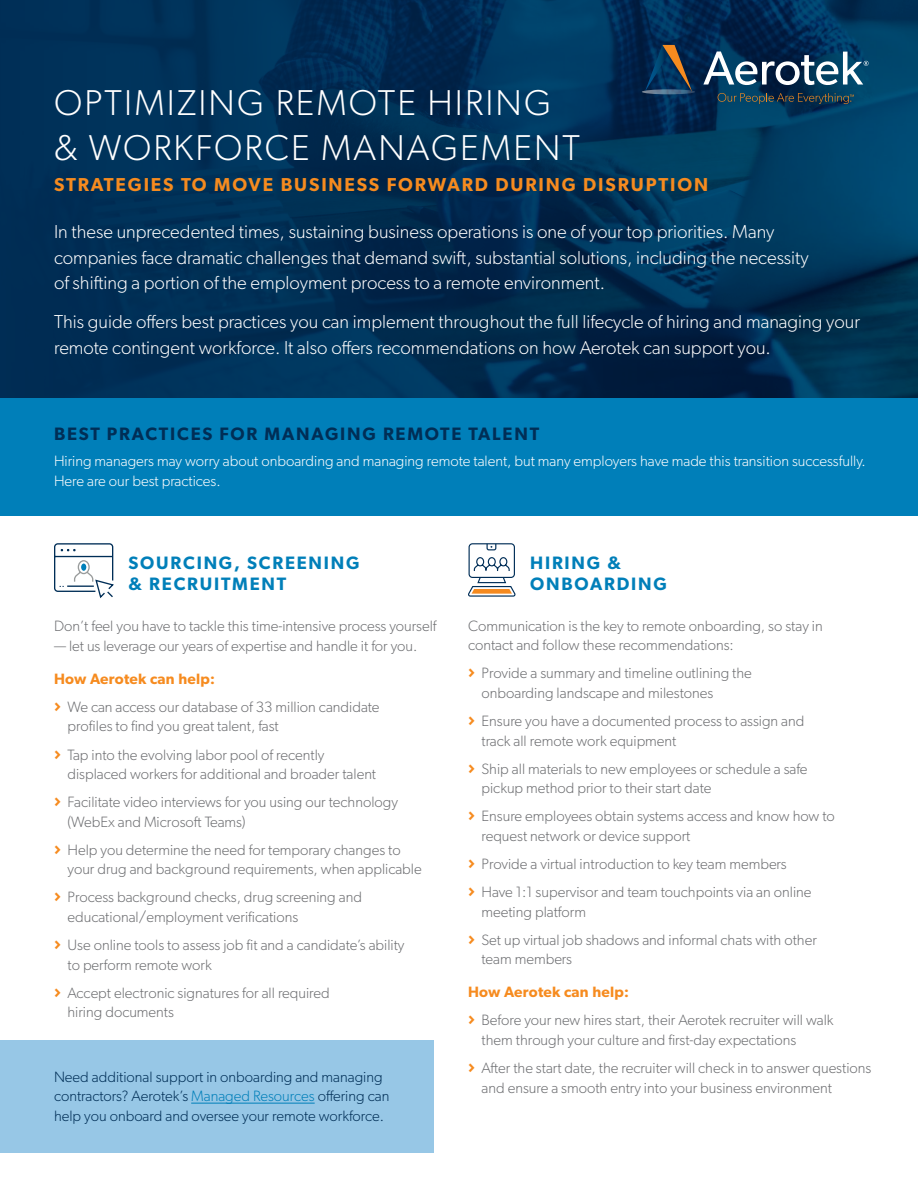
<style>
.page{position:relative;width:918px;height:1188px;background:#fff}
.page>*{position:absolute;margin:0;border:0;box-sizing:border-box;transform-origin:0 0}
.t1{font:300 36px/44.2px "Gibson";letter-spacing:.06em;color:#fff}
.t2{font:300 18.75px/25.5px "Gibson";color:#fff}
.t3{font:600 18.75px "Gibson";letter-spacing:.1em;color:#f68b1f}
.t4{font:600 18px/21px "Gibson";letter-spacing:.1em;color:#007fb9}
.t5{font:600 18px "Gibson";letter-spacing:.1em;color:#002e56}
.t6{font:300 15px/28.2px "Gibson";color:#6d6e71}
.t7{font:300 15px/19.5px "Gibson";color:#fff}
.t8{font:300 15px/19.5px "Gibson";color:#002e56}
.s1{font-weight:600;color:#f68b1f}
.s2{font-family:"Verlag";font-weight:900;font-size:18px;color:#f68b1f}
.s3{color:#007fb9}
</style>
<div class="page">
<img style="left:0;top:0;width:918px;height:398px">
<svg style="left:642px;top:45px;width:53px;height:49px"></svg>
<svg style="left:703px;top:52px;width:166px;height:33px"></svg>
<svg style="left:718px;top:93px;width:136px;height:11px"></svg>
<svg style="left:54px;top:543px;width:60px;height:56px"></svg>
<svg style="left:468px;top:543px;width:48px;height:54px"></svg>
<div style="left:0;top:398px;width:918px;height:117px;background:#007fb9"></div>
<div style="left:0;top:1040px;width:433px;height:112px;background:#97c7e6"></div>
<hr style="left:191px;top:1103px;width:124px;height:1px;background:#007fb9">
<h1 class="t1" style="left:54px;top:80px;width:528px">OPTIMIZING REMOTE HIRING &amp; WORKFORCE MANAGEMENT</h1>
<p class="t3" style="left:54px;top:174px;width:656px">STRATEGIES TO MOVE BUSINESS FORWARD DURING DISRUPTION</p>
<p class="t2" style="left:54px;top:219px;width:756px">In these unprecedented times, sustaining business operations is one of your top priorities. Many companies face dramatic challenges that demand swift, substantial solutions, including the necessity of shifting a portion of the employment process to a remote environment.</p>
<p class="t2" style="left:54px;top:309px;width:807px">This guide offers best practices you can implement throughout the full lifecycle of hiring and managing your remote contingent workforce. It also offers recommendations on how Aerotek can support you.</p>
<p class="t5" style="left:54px;top:423px;width:487px">BEST PRACTICES FOR MANAGING REMOTE TALENT</p>
<p class="t7" style="left:54px;top:451px;width:813px">Hiring managers may worry about onboarding and managing remote talent, but many employers have made this transition successfully.<br>Here are our best practices.</p>
<p class="t4" style="left:129px;top:552px;width:233px">SOURCING, SCREENING &amp; RECRUITMENT</p>
<p class="t4" style="left:530px;top:552px;width:138px">HIRING &amp;<br>ONBOARDING</p>
<p class="t6" style="left:54px;top:612px;width:384px">Don’t feel you have to tackle this time-intensive process yourself</p>
<p class="t6" style="left:54px;top:631px;width:365px">— let us leverage our years of expertise and handle it for you.</p>
<p class="t6" style="left:54px;top:664px;width:327px"><span class="s1">How Aerotek can help:<br></span><span class="s2">&gt;</span> We can access our database of 33 million candidate</p>
<p class="t6" style="left:54px;top:712px;width:272px;text-indent:14px">profiles to find you great talent, fast<br><span class="s2">&gt;</span> Tap into the evolving labor pool of recently</p>
<p class="t6" style="left:54px;top:760px;width:345px;text-align:center">displaced workers for additional and broader talent<br><span class="s2">&gt;</span> Facilitate video interviews for you using our technology</p>
<p class="t6" style="left:54px;top:807px;width:348px;text-indent:14px">(WebEx and Microsoft Teams)<br><span class="s2">&gt;</span> Help you determine the need for temporary changes to</p>
<p class="t6" style="left:54px;top:855px;width:369px;text-indent:14px">your drug and background requirements, when applicable <span class="s2">&gt;</span> Process background checks, drug screening and</p>
<p class="t6" style="left:54px;top:903px;width:352px;text-indent:14px">educational/employment verifications<br><span class="s2">&gt;</span> Use online tools to assess job fit and a candidate’s ability</p>
<p class="t6" style="left:54px;top:950px;width:277px;text-indent:14px">to perform remote work<br><span class="s2">&gt;</span> Accept electronic signatures for all required</p>
<p class="t6" style="left:68px;top:998px;width:108px">hiring documents</p>
<p class="t8" style="left:54px;top:1067px;width:337px">Need additional support in onboarding and managing contractors? Aerotek’s <span class="s3">Managed Resources</span> offering can help you onboard and oversee your remote workforce.</p>
<p class="t6" style="left:468px;top:616px;width:356px;line-height:19.5px">Communication is the key to remote onboarding, so stay in contact and follow these recommendations:</p>
<p class="t6" style="left:482px;top:663px;width:272px;line-height:19.5px;text-indent:-14px"><span class="s2">&gt;</span> Provide a summary and timeline outlining the onboarding landscape and milestones</p>
<p class="t6" style="left:482px;top:711px;width:324px;line-height:19.5px;text-indent:-14px"><span class="s2">&gt;</span> Ensure you have a documented process to assign and track all remote work equipment</p>
<p class="t6" style="left:482px;top:759px;width:328px;line-height:19.5px;text-indent:-14px"><span class="s2">&gt;</span> Ship all materials to new employees or schedule a safe pickup method prior to their start date</p>
<p class="t6" style="left:482px;top:806px;width:355px;line-height:19.5px;text-indent:-14px"><span class="s2">&gt;</span> Ensure employees obtain systems access and know how to request network or device support</p>
<p class="t6" style="left:468px;top:850px;width:345px"><span class="s2">&gt;</span> Provide a virtual introduction to key team members<br><span class="s2">&gt;</span> Have 1:1 supervisor and team touchpoints via an online</p>
<p class="t6" style="left:468px;top:897px;width:350px;text-indent:14px">meeting platform<br><span class="s2">&gt;</span> Set up virtual job shadows and informal chats with other</p>
<p class="t6" style="left:482px;top:945px;width:92px">team members</p>
<p class="t6" style="left:468px;top:978px;width:367px"><span class="s1">How Aerotek can help:<br></span><span class="s2">&gt;</span> Before your new hires start, their Aerotek recruiter will walk</p>
<p class="t6" style="left:468px;top:1026px;width:405px;text-indent:14px">them through your culture and first-day expectations<br><span class="s2">&gt;</span> After the start date, the recruiter will check in to answer questions</p>
<p class="t6" style="left:482px;top:1073px;width:352px">and ensure a smooth entry into your business environment</p>
</div>
